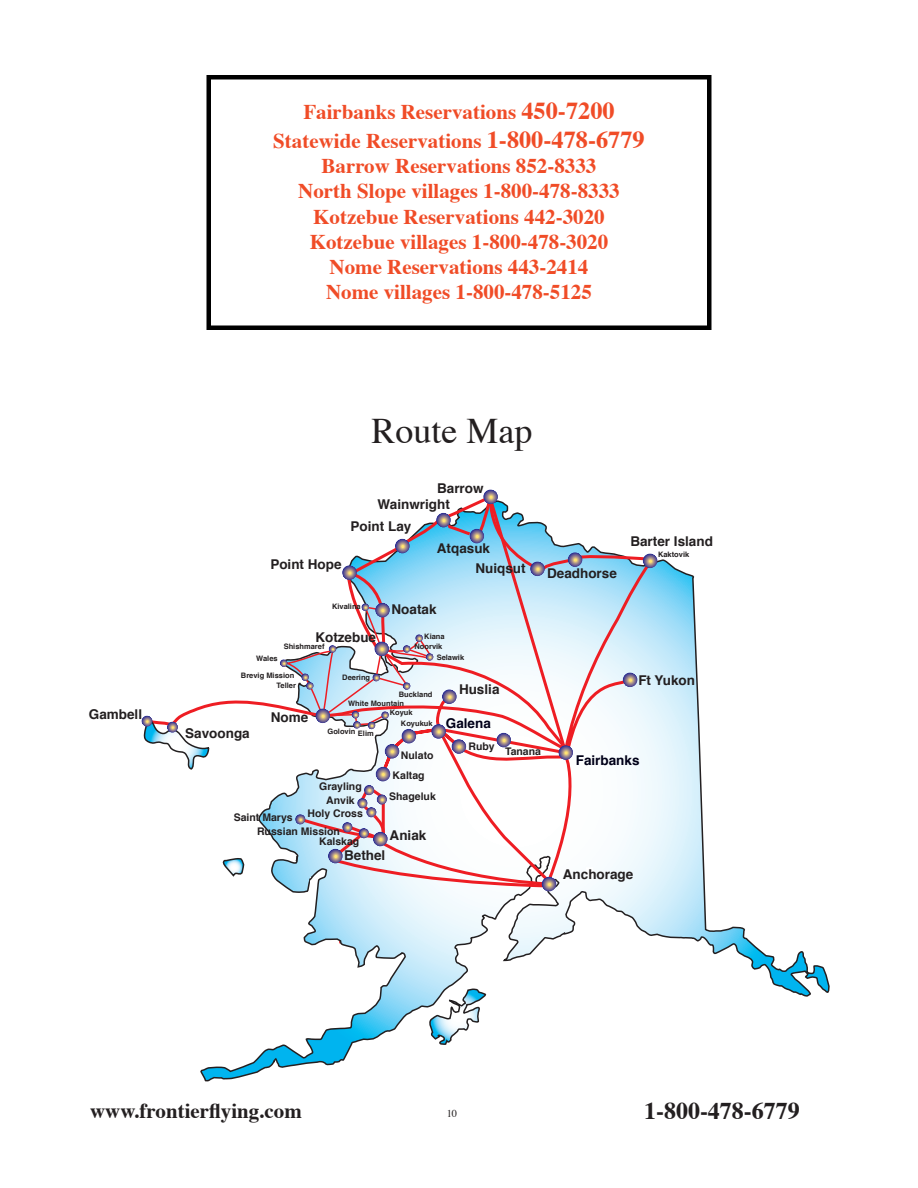
<style>
.page{position:relative;width:918px;height:1188px;background:#fff}
.page>*{position:absolute;margin:0;border:0;box-sizing:border-box;transform-origin:0 0}
.t1{font:36px "Times";color:#231f20}
.t2{font:700 24px "Times";color:#231f20}
.t3{font:700 21px "Times";color:#f04c27}
.t4{font:700 21px "Times";color:#231f20}
.t5{font:700 13.5px "Helvetica";color:#231f20}
.t6{font:700 13.5px "Helvetica";color:#000018}
.t7{font:700 10.5px/20.4px "Helvetica";color:#231f20}
.t8{font:10.5px "Times";color:#231f20}
.t9{font:700 7.5px/16.5px "Helvetica";color:#231f20;text-align:center}
.s1{font-size:24.3px}
</style>
<div class="page">
<div style="left:206px;top:75px;width:505px;height:255px;border:4px solid #000"></div>
<svg style="left:200px;top:572px;width:630px;height:509px"></svg>
<svg style="left:146px;top:546px;width:538px;height:341px"></svg>
<svg style="left:428px;top:987px;width:58px;height:59px"></svg>
<svg style="left:221px;top:857px;width:24px;height:23px"></svg>
<div style="left:587px;top:868px;width:6px;height:9px;background:#fff"></div>
<svg style="left:542px;top:877px;width:14px;height:14px"></svg>
<svg style="left:643px;top:553px;width:14px;height:15px"></svg>
<svg style="left:623px;top:672px;width:14px;height:15px"></svg>
<svg style="left:143px;top:718px;width:68px;height:52px"></svg>
<svg style="left:167px;top:722px;width:11px;height:11px"></svg>
<svg style="left:141px;top:716px;width:11px;height:11px"></svg>
<svg style="left:281px;top:498px;width:303px;height:391px"></svg>
<svg style="left:483px;top:489px;width:15px;height:15px"></svg>
<svg style="left:558px;top:745px;width:15px;height:15px"></svg>
<p class="t3" style="left:303px;top:92px;width:313px">Fairbanks Reservations <span class="s1">450-7200</span></p>
<p class="t3" style="left:273px;top:121px;width:373px">Statewide Reservations <span class="s1">1-800-478-6779</span></p>
<p class="t3" style="left:322px;top:146px;width:276px">Barrow Reservations 852-8333</p>
<p class="t3" style="left:298px;top:171px;width:323px">North Slope villages 1-800-478-8333</p>
<p class="t3" style="left:313px;top:196px;width:293px">Kotzebue Reservations 442-3020</p>
<p class="t3" style="left:310px;top:222px;width:300px">Kotzebue villages 1-800-478-3020</p>
<p class="t3" style="left:330px;top:247px;width:260px">Nome Reservations 443-2414</p>
<p class="t3" style="left:326px;top:272px;width:267px">Nome villages 1-800-478-5125</p>
<p class="t1" style="left:371px;top:397px;width:162px">Route Map</p>
<p class="t5" style="left:89px;top:702px;width:55px">Gambell</p>
<p class="t5" style="left:437px;top:476px;width:48px">Barrow</p>
<p class="t5" style="left:270px;top:552px;width:73px">Point Hope</p>
<p class="t5" style="left:378px;top:492px;width:74px">Wainwright</p>
<p class="t5" style="left:437px;top:536px;width:55px">Atqasuk</p>
<p class="t5" style="left:351px;top:514px;width:62px">Point Lay</p>
<p class="t5" style="left:475px;top:557px;width:52px">Nuiqsut</p>
<p class="t9" style="left:332px;top:598px;width:30px">Kivalina</p>
<p class="t5" style="left:315px;top:625px;width:62px">Kotzebue</p>
<p class="t9" style="left:284px;top:638px;width:42px">Shishmaref</p>
<p class="t9" style="left:241px;top:650px;width:55px">Wales<br>Brevig Mission</p>
<p class="t9" style="left:277px;top:677px;width:21px">Teller</p>
<p class="t9" style="left:342px;top:669px;width:29px">Deering</p>
<p class="t5" style="left:392px;top:597px;width:47px">Noatak</p>
<p class="t9" style="left:424px;top:628px;width:22px">Kiana</p>
<p class="t9" style="left:437px;top:649px;width:29px">Selawik</p>
<p class="t9" style="left:399px;top:686px;width:35px">Buckland</p>
<p class="t9" style="left:415px;top:638px;width:29px">Noorvik</p>
<p class="t5" style="left:459px;top:677px;width:42px">Huslia</p>
<p class="t9" style="left:348px;top:695px;width:57px">White Mountain</p>
<p class="t5" style="left:547px;top:561px;width:71px">Deadhorse</p>
<p class="t5" style="left:630px;top:529px;width:84px">Barter Island</p>
<p class="t9" style="left:658px;top:546px;width:33px">Kaktovik</p>
<p class="t5" style="left:638px;top:668px;width:58px">Ft Yukon</p>
<p class="t5" style="left:185px;top:721px;width:66px">Savoonga</p>
<p class="t5" style="left:271px;top:705px;width:39px">Nome</p>
<p class="t9" style="left:328px;top:723px;width:29px">Golovin</p>
<p class="t9" style="left:358px;top:724px;width:17px">Elim</p>
<p class="t7" style="left:319px;top:779px;width:44px;line-height:14.2px;text-align:center">Grayling<br>Anvik</p>
<p class="t7" style="left:234px;top:807px;width:60px">Saint Marys</p>
<p class="t7" style="left:308px;top:803px;width:57px">Holy Cross</p>
<p class="t7" style="left:257px;top:821px;width:84px">Russian Mission</p>
<p class="t7" style="left:319px;top:830px;width:42px">Kalskag</p>
<p class="t9" style="left:390px;top:704px;width:24px">Koyuk</p>
<p class="t6" style="left:446px;top:711px;width:47px">Galena</p>
<p class="t9" style="left:401px;top:714px;width:33px">Koyukuk</p>
<p class="t7" style="left:393px;top:744px;width:43px;text-indent:8px">Nulato<br>Kaltag</p>
<p class="t7" style="left:505px;top:741px;width:37px">Tanana</p>
<p class="t7" style="left:469px;top:735px;width:28px">Ruby</p>
<p class="t7" style="left:389px;top:785px;width:48px">Shageluk</p>
<p class="t5" style="left:390px;top:823px;width:38px">Aniak</p>
<p class="t5" style="left:344px;top:843px;width:43px">Bethel</p>
<p class="t6" style="left:576px;top:748px;width:65px">Fairbanks</p>
<p class="t5" style="left:563px;top:862px;width:72px">Anchorage</p>
<p class="t4" style="left:90px;top:1091px;width:213px">www.frontierflying.com</p>
<p class="t8" style="left:447px;top:1103px;width:12px">10</p>
<p class="t2" style="left:644px;top:1088px;width:157px">1-800-478-6779</p>
</div>
